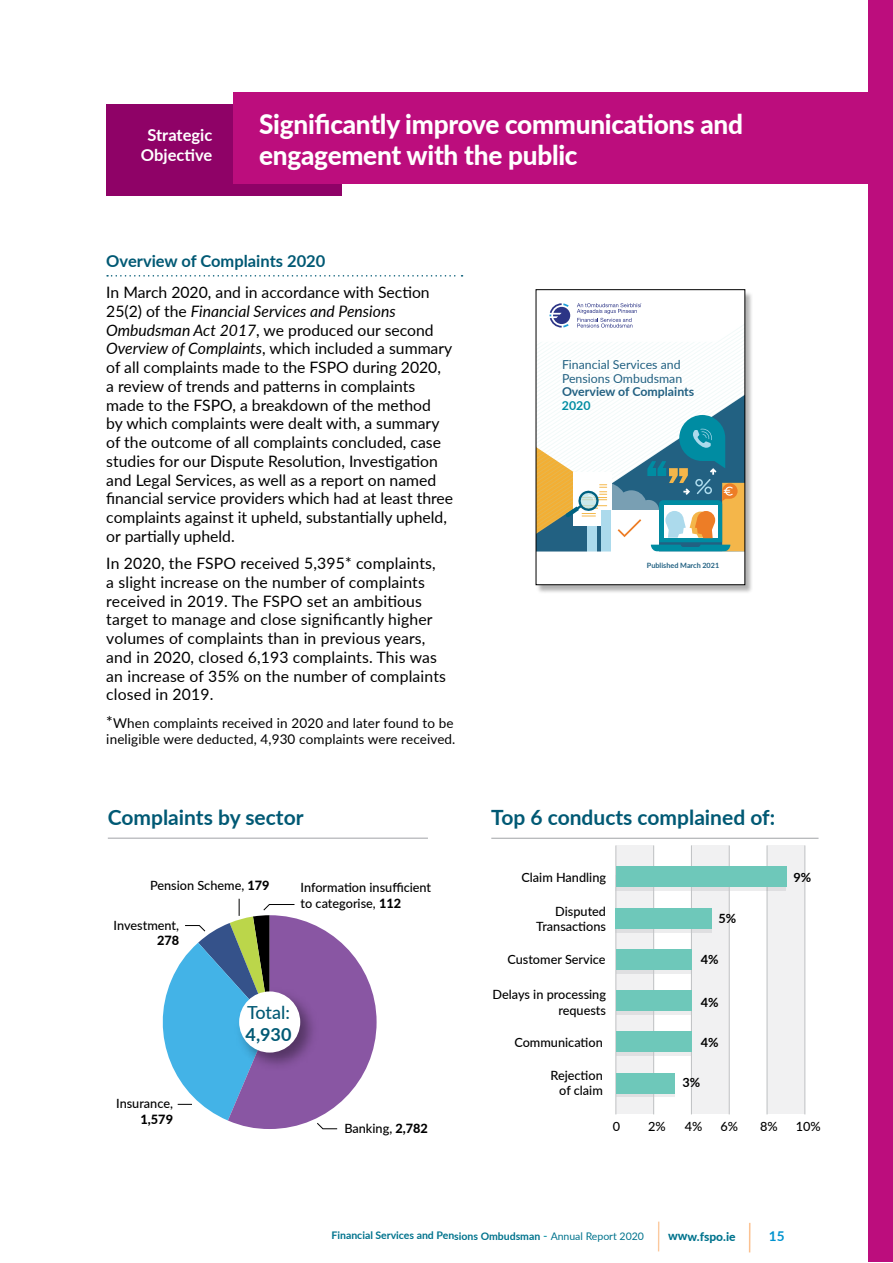
<style>
.page{position:relative;width:893px;height:1263px;background:#fff}
.page>*{position:absolute;margin:0;border:0;box-sizing:border-box;transform-origin:0 0}
.t1{font:800 27px/31.5px "Lato";letter-spacing:-.01em;color:#fff}
.Sub_3{font:700 21px "Lato";color:#005974}
.t2{font:500 18px "Lato";letter-spacing:-.005em;color:#005974}
.t3{font:700 18px "Lato";color:#005974}
.Sub_B_FSPO{font:700 16.5px "Lato";color:#005974}
.t4{font:700 16.5px "Lato";color:#fff}
.body_FSPO{font:15.75px/18.8px "Lato";color:#000}
.body_FSPO-2{font:13.5px/16.5px "Lato";letter-spacing:.01em;color:#000}
.t5{font:700 13.5px "Lato";color:#0093d0}
.t6{font:500 12.75px/15.6px "Lato";color:#000;text-align:right}
.t7{font:700 12.75px "Lato";color:#000}
.t8{font:12.3px/13.5px "Lato";color:#226182}
.t9{font:700 12.3px "Lato";color:#226182}
.t10{font:700 12.3px "Lato";color:#008ca2}
.t11{font:800 12px "Lato";letter-spacing:-.005em;color:#00738d}
.t12{font:700 10.5px "Lato";letter-spacing:-.005em;color:#00738d}
.t13{font:700 7.2px "Lato";color:#226182}
.s1{font-style:italic}
.s2{font-size:15.75px}
.s3{font-weight:800}
.s4{font-weight:400;font-size:12px;color:#008ca2}
.s5{font-weight:400}
.s6{font-weight:500;font-size:31.5px;color:#faa965}
.s7{font-size:31.5px;color:#faa965}
</style>
<div class="page">
<div style="left:106px;top:104px;width:236px;height:92px;background:#8f0267"></div>
<div style="left:234px;top:92px;width:659px;height:92px;background:#bc0d7d"></div>
<svg style="left:107px;top:275px;width:356px;height:2px"></svg>
<div style="left:536px;top:291px;width:217px;height:303px;background:#000;opacity:.3"></div>
<svg style="left:538px;top:291px;width:205px;height:292px"></svg>
<div style="left:536px;top:289px;width:209px;height:296px;border:1px solid #000"></div>
<div style="left:869px;top:1px;width:24px;height:1261px;background:#bc0d7d"></div>
<div style="left:767px;top:845px;width:38px;height:269px;background:#f1f1f2"></div>
<hr style="left:804px;top:845px;width:1px;height:269px;background:#c2c4c6">
<hr style="left:766px;top:845px;width:2px;height:269px;background:#c2c4c6">
<div style="left:616px;top:845px;width:38px;height:269px;background:#f1f1f2"></div>
<div style="left:691px;top:845px;width:38px;height:269px;background:#f1f1f2"></div>
<svg style="left:616px;top:928px;width:96px;height:4px"></svg>
<div style="left:616px;top:875px;width:170px;height:16px;background:linear-gradient(to right,#e3e3e5,#e6e6e8)"></div>
<div style="left:616px;top:958px;width:75px;height:16px;background:#e1e1e3"></div>
<div style="left:616px;top:999px;width:75px;height:16px;background:#e1e1e3"></div>
<svg style="left:616px;top:1051px;width:75px;height:4px"></svg>
<svg style="left:616px;top:1093px;width:58px;height:4px"></svg>
<hr style="left:615px;top:845px;width:1px;height:269px;background:#c2c4c6">
<hr style="left:653px;top:845px;width:1px;height:269px;background:#c2c4c6">
<hr style="left:691px;top:845px;width:1px;height:269px;background:#c2c4c6">
<hr style="left:729px;top:845px;width:1px;height:269px;background:#c2c4c6">
<div style="left:616px;top:908px;width:96px;height:20px;background:#6ec8ba"></div>
<div style="left:616px;top:949px;width:75px;height:21px;background:#6ec8ba"></div>
<div style="left:616px;top:990px;width:75px;height:21px;background:#6ec8ba"></div>
<div style="left:616px;top:1031px;width:75px;height:20px;background:#6ec8ba"></div>
<div style="left:616px;top:1073px;width:58px;height:20px;background:#6ec8ba"></div>
<div style="left:616px;top:866px;width:170px;height:21px;background:#6ec8ba"></div>
<svg style="left:107px;top:837px;width:398px;height:293px"></svg>
<img style="left:231px;top:983px;width:92px;height:92px">
<div style="left:239px;top:991px;width:61px;height:61px;background:#fff;border-radius:50%"></div>
<hr style="left:108px;top:838px;width:320px;height:1px;background:#a7a9ac">
<hr style="left:491px;top:838px;width:327px;height:1px;background:#a7a9ac">
<p class="t4" style="left:147px;top:123px;width:66px">Strategic</p>
<p class="t4" style="left:141px;top:142px;width:73px">Objective</p>
<p class="t1" style="left:259px;top:107px;width:485px">Significantly improve communications and engagement with the public</p>
<p class="Sub_B_FSPO" style="left:106px;top:248px;width:221px">Overview of Complaints 2020</p>
<p class="body_FSPO" style="left:106px;top:282px;width:348px">In March 2020, and in accordance with Section 25(2) of the <span class="s1">Financial Services and Pensions Ombudsman Act 2017</span>, we produced our second <span class="s1">Overview of Complaints</span>, which included a summary of all complaints made to the FSPO during 2020,<br>a review of trends and patterns in complaints made to the FSPO, a breakdown of the method<br>by which complaints were dealt with, a summary of the outcome of all complaints concluded, case studies for our Dispute Resolution, Investigation and Legal Services, as well as a report on named financial service providers which had at least three complaints against it upheld, substantially upheld, or partially upheld.</p>
<p class="body_FSPO" style="left:106px;top:553px;width:341px">In 2020, the FSPO received 5,395* complaints, a slight increase on the number of complaints received in 2019. The FSPO set an ambitious target to manage and close significantly higher volumes of complaints than in previous years, and in 2020, closed 6,193 complaints. This was an increase of 35% on the number of complaints closed in 2019.</p>
<p class="body_FSPO-2" style="left:106px;top:714px;width:351px"><span class="s2">*</span>When complaints received in 2020 and later found to be ineligible were deducted, 4,930 complaints were received.</p>
<p class="t8" style="left:562px;top:357px;width:122px">Financial Services and<br>Pensions Ombudsman</p>
<p class="t9" style="left:562px;top:383px;width:134px">Overview of Complaints</p>
<p class="t10" style="left:562px;top:396px;width:30px">2020</p>
<p class="t13" style="left:647px;top:560px;width:74px">Published March 2021</p>
<p class="Sub_3" style="left:108px;top:802px;width:197px">Complaints by sector</p>
<p class="Sub_3" style="left:491px;top:802px;width:285px">Top 6 conducts complained of:</p>
<p class="t6" style="left:150px;top:876px;width:121px">Pension Scheme, <span class="s3">179</span></p>
<p class="t6" style="left:114px;top:917px;width:67px">Investment,<br><span class="s3">278</span></p>
<p class="t6" style="left:301px;top:879px;width:132px;text-align:left">Information insufficient to categorise, <span class="s3">112</span></p>
<p class="t2" style="left:247px;top:1000px;width:44px">Total:</p>
<p class="t3" style="left:246px;top:1021px;width:47px">4,930</p>
<p class="t6" style="left:521px;top:868px;width:86px">Claim Handling</p>
<p class="t6" style="left:536px;top:902px;width:71px">Disputed<br>Transactions</p>
<p class="t6" style="left:507px;top:951px;width:100px">Customer Service</p>
<p class="t6" style="left:493px;top:986px;width:115px">Delays in processing requests</p>
<p class="t6" style="left:514px;top:1034px;width:90px">Communication</p>
<p class="t6" style="left:550px;top:1067px;width:54px">Rejection of claim</p>
<p class="t7" style="left:718px;top:909px;width:19px">5%</p>
<p class="t7" style="left:701px;top:950px;width:19px">4%</p>
<p class="t7" style="left:701px;top:993px;width:19px">4%</p>
<p class="t7" style="left:701px;top:1033px;width:19px">4%</p>
<p class="t7" style="left:683px;top:1073px;width:19px">3%</p>
<p class="t7" style="left:793px;top:868px;width:19px">9%</p>
<p class="t6" style="left:116px;top:1095px;width:58px">Insurance,<br><span class="s3">1,579</span></p>
<p class="t6" style="left:344px;top:1120px;width:85px">Banking, <span class="s3">2,782</span></p>
<p class="t6" style="left:613px;top:1118px;width:9px">0</p>
<p class="t6" style="left:648px;top:1118px;width:19px">2%</p>
<p class="t6" style="left:685px;top:1118px;width:19px">4%</p>
<p class="t6" style="left:720px;top:1118px;width:19px">6%</p>
<p class="t6" style="left:760px;top:1118px;width:19px">8%</p>
<p class="t6" style="left:796px;top:1118px;width:26px">10%</p>
<p class="t12" style="left:331px;top:1228px;width:314px">Financial Services and Pensions Ombudsman <span class="s4">-</span> <span class="s5">Annual Report 2020</span></p>
<p class="t11" style="left:657px;top:1227px;width:80px"><span class="s6">|</span> www.fspo.ie</p>
<p class="t5" style="left:748px;top:1226px;width:38px"><span class="s7">|</span> 15</p>
</div>
